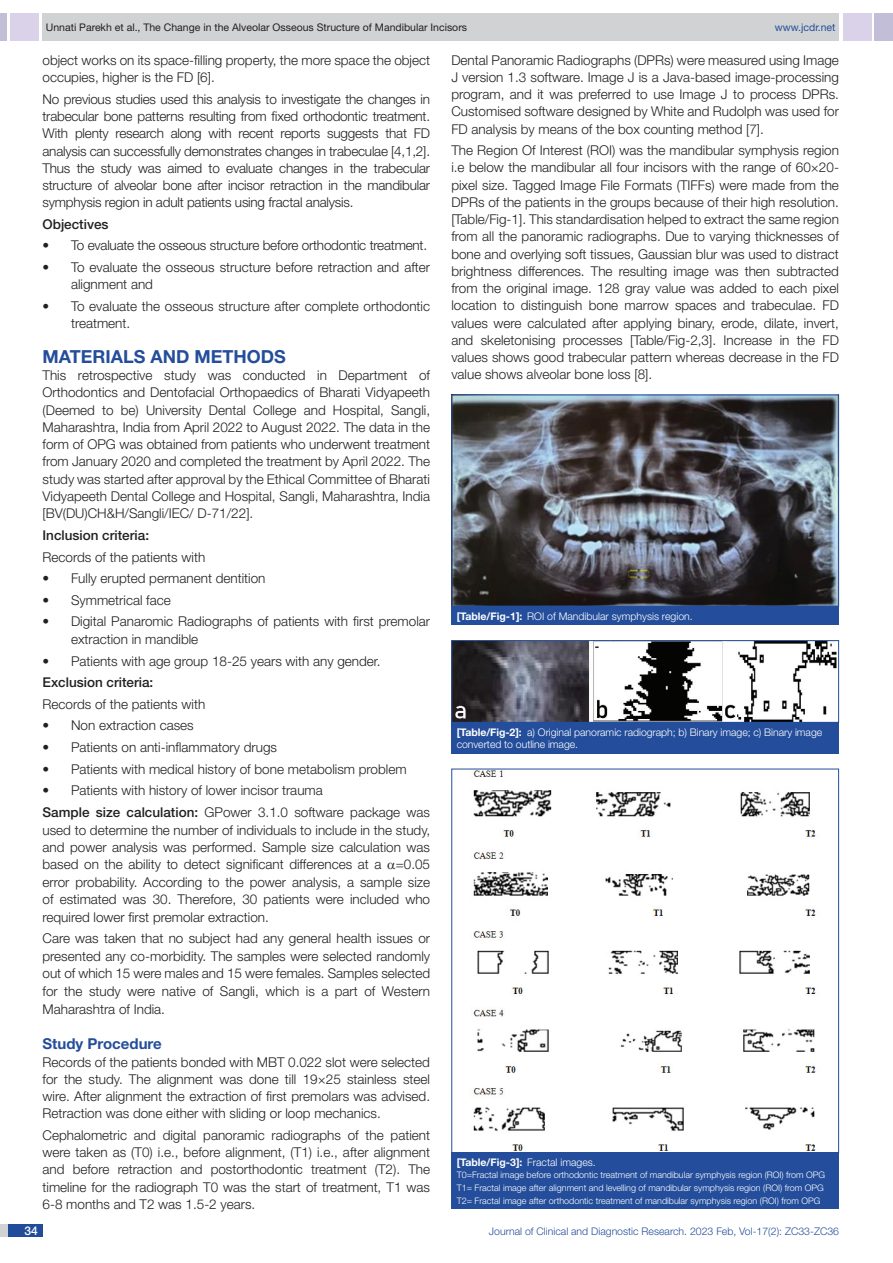
<style>
.page{position:relative;width:893px;height:1263px;background:#fff}
.page>*{position:absolute;margin:0;border:0;box-sizing:border-box;transform-origin:0 0}
.Heading{font:700 18px "Helvetica Neue";color:#244e9b}
.HEAD_2{font:700 15px "Helvetica Neue";color:#244e9b}
.Body_text{font:300 13.5px/17.2px "Helvetica Neue";color:#231f20;text-align:justify}
.NO_TAB{font:300 13.5px/17.2px "Helvetica Neue";color:#231f20}
.Body_text-2{font:500 13.5px "Helvetica Neue";color:#231f20}
.t1{font:500 12px "Helvetica Neue";color:#fff}
.TABLE_FIG{font:300 10.5px/12.6px "Helvetica Neue";letter-spacing:-.005em;color:#fff}
.t2{font:10.5px "Helvetica Neue";color:#231f20}
.t3{font:300 10.5px "Helvetica Neue";color:#244e9b}
.TABLE_FIG-2{font:700 10.5px "Helvetica Neue";color:#fff}
.t4{font:10.5px "Helvetica Neue";color:#244e9b}
.TABLE_FIG-3{font:300 9px "Helvetica Neue";color:#fff}
.s1{font-weight:500}
.s2{font-weight:700}
.s3{font-weight:300}
</style>
<div class="page">
<div style="left:0;top:13px;width:7px;height:28px;background:#c2bed7"></div>
<div style="left:10px;top:13px;width:29px;height:28px;background:#d9d2e8"></div>
<div style="left:43px;top:13px;width:796px;height:28px;background:#d1d2d4"></div>
<div style="left:875px;top:13px;width:18px;height:28px;background:#c2bed7"></div>
<div style="left:843px;top:13px;width:29px;height:28px;background:#d9d2e8"></div>
<div style="left:0;top:1224px;width:43px;height:13px;background:#d1d2d4"></div>
<div style="left:8px;top:1224px;width:35px;height:13px;background:#214c99"></div>
<img style="left:453px;top:397px;width:384px;height:207px">
<div style="left:451px;top:395px;width:388px;height:211px;border:1px solid #244e9b"></div>
<div style="left:451px;top:606px;width:388px;height:19px;background:#244e9b"></div>
<img style="left:453px;top:642px;width:384px;height:79px">
<div style="left:451px;top:640px;width:388px;height:83px;border:1px solid #244e9b"></div>
<div style="left:451px;top:722px;width:388px;height:31px;background:#244e9b"></div>
<img style="left:473px;top:771px;width:343px;height:380px">
<div style="left:451px;top:1152px;width:388px;height:57px;background:#244e9b"></div>
<p class="t2" style="left:46px;top:21px;width:423px">Unnati Parekh et al., The Change in the Alveolar Osseous Structure of Mandibular Incisors</p>
<p class="t4" style="left:775px;top:21px;width:62px">www.jcdr.net</p>
<p class="Body_text" style="left:43px;top:51px;width:389px;line-height:17.7px">object works on its space-filling property, the more space the object occupies, higher is the FD [6].</p>
<p class="Body_text" style="left:43px;top:90px;width:389px">No previous studies used this analysis to investigate the changes in trabecular bone patterns resulting from fixed orthodontic treatment.<br>With plenty research along with recent reports suggests that FD analysis can successfully demonstrates changes in trabeculae [4,1,2].<br>Thus the study was aimed to evaluate changes in the trabecular structure of alveolar bone after incisor retraction in the mandibular symphysis region in adult patients using fractal analysis.</p>
<p class="Body_text-2" style="left:43px;top:216px;width:68px">Objectives</p>
<p class="NO_TAB" style="left:43px;top:237px;width:386px">• To evaluate the osseous structure before orthodontic treatment.</p>
<p class="NO_TAB" style="left:71px;top:258px;width:361px;text-indent:-29px">• To evaluate the osseous structure before retraction and after alignment and</p>
<p class="NO_TAB" style="left:71px;top:297px;width:361px;text-indent:-29px">• To evaluate the osseous structure after complete orthodontic treatment.</p>
<p class="Heading" style="left:43px;top:345px;width:245px">MATERIALS AND METHODS</p>
<p class="Body_text" style="left:43px;top:366px;width:389px">This retrospective study was conducted in Department of Orthodontics and Dentofacial Orthopaedics of Bharati Vidyapeeth (Deemed to be) University Dental College and Hospital, Sangli, Maharashtra, India from April 2022 to August 2022. The data in the form of OPG was obtained from patients who underwent treatment from January 2020 and completed the treatment by April 2022. The study was started after approval by the Ethical Committee of Bharati Vidyapeeth Dental College and Hospital, Sangli, Maharashtra, India [BV(DU)CH&amp;H/Sangli/IEC/ D-71/22].</p>
<p class="Body_text-2" style="left:43px;top:527px;width:108px">Inclusion criteria:</p>
<p class="Body_text" style="left:43px;top:548px;width:164px">Records of the patients with</p>
<p class="NO_TAB" style="left:43px;top:569px;width:225px">• Fully erupted permanent dentition</p>
<p class="NO_TAB" style="left:43px;top:591px;width:130px">• Symmetrical face</p>
<p class="NO_TAB" style="left:71px;top:613px;width:361px;text-indent:-29px">• Digital Panaromic Radiographs of patients with first premolar extraction in mandible</p>
<p class="NO_TAB" style="left:43px;top:652px;width:340px">• Patients with age group 18-25 years with any gender.</p>
<p class="Body_text-2" style="left:43px;top:674px;width:112px">Exclusion criteria:</p>
<p class="Body_text" style="left:43px;top:695px;width:164px">Records of the patients with</p>
<p class="NO_TAB" style="left:43px;top:717px;width:153px">• Non extraction cases</p>
<p class="NO_TAB" style="left:43px;top:738px;width:236px">• Patients on anti-inflammatory drugs</p>
<p class="NO_TAB" style="left:43px;top:760px;width:366px">• Patients with medical history of bone metabolism problem</p>
<p class="NO_TAB" style="left:43px;top:782px;width:282px">• Patients with history of lower incisor trauma</p>
<p class="Body_text" style="left:43px;top:803px;width:389px"><span class="s1">Sample size calculation:</span> GPower 3.1.0 software package was used to determine the number of individuals to include in the study, and power analysis was performed. Sample size calculation was based on the ability to detect significant differences at a =0.05 error probability. According to the power analysis, a sample size of estimated was 30. Therefore, 30 patients were included who required lower first premolar extraction.</p>
<p class="Body_text" style="left:43px;top:929px;width:389px">Care was taken that no subject had any general health issues or presented any co-morbidity. The samples were selected randomly out of which 15 were males and 15 were females. Samples selected for the study were native of Sangli, which is a part of Western Maharashtra of India.</p>
<p class="HEAD_2" style="left:43px;top:1035px;width:121px">Study Procedure</p>
<p class="Body_text" style="left:43px;top:1053px;width:389px">Records of the patients bonded with MBT 0.022 slot were selected for the study. The alignment was done till 19×25 stainless steel wire. After alignment the extraction of first premolars was advised.<br>Retraction was done either with sliding or loop mechanics.</p>
<p class="Body_text" style="left:43px;top:1126px;width:389px">Cephalometric and digital panoramic radiographs of the patient were taken as (T0) i.e., before alignment, (T1) i.e., after alignment and before retraction and postorthodontic treatment (T2). The timeline for the radiograph T0 was the start of treatment, T1 was 6-8 months and T2 was 1.5-2 years.</p>
<p class="Body_text" style="left:451px;top:51px;width:389px">Dental Panoramic Radiographs (DPRs) were measured using Image J version 1.3 software. Image J is a Java-based image-processing program, and it was preferred to use Image J to process DPRs.<br>Customised software designed by White and Rudolph was used for FD analysis by means of the box counting method [7].</p>
<p class="Body_text" style="left:451px;top:141px;width:389px">The Region Of Interest (ROI) was the mandibular symphysis region i.e below the mandibular all four incisors with the range of 60×20- pixel size. Tagged Image File Formats (TIFFs) were made from the DPRs of the patients in the groups because of their high resolution. [Table/Fig-1]. This standardisation helped to extract the same region from all the panoramic radiographs. Due to varying thicknesses of bone and overlying soft tissues, Gaussian blur was used to distract brightness differences. The resulting image was then subtracted from the original image. 128 gray value was added to each pixel location to distinguish bone marrow spaces and trabeculae. FD values were calculated after applying binary, erode, dilate, invert, and skeletonising processes [Table/Fig-2,3]. Increase in the FD values shows good trabecular pattern whereas decrease in the FD value shows alveolar bone loss [8].</p>
<p class="TABLE_FIG" style="left:457px;top:610px;width:237px"><span class="s2">[Table/Fig-1]:</span> ROI of Mandibular symphysis region.</p>
<p class="TABLE_FIG" style="left:457px;top:725px;width:367px"><span class="s2">[Table/Fig-2]:</span> a) Original panoramic radiograph; b) Binary image; c) Binary image converted to outline image.</p>
<p class="TABLE_FIG-2" style="left:457px;top:1155px;width:141px">[Table/Fig-3]: <span class="s3">Fractal images.</span></p>
<p class="TABLE_FIG-3" style="left:457px;top:1170px;width:370px">T0=Fractal image before orthodontic treatment of mandibular symphysis region (ROI) from OPG</p>
<p class="TABLE_FIG-3" style="left:457px;top:1182px;width:368px">T1= Fractal image after alignment and levelling of mandibular symphysis region (ROI) from OPG</p>
<p class="TABLE_FIG-3" style="left:457px;top:1195px;width:365px">T2= Fractal image after orthodontic treatment of mandibular symphysis region (ROI) from OPG</p>
<p class="t1" style="left:24px;top:1223px;width:15px">34</p>
<p class="t3" style="left:489px;top:1225px;width:352px">Journal of Clinical and Diagnostic Research. 2023 Feb, Vol-17(2): ZC33-ZC36</p>
</div>
